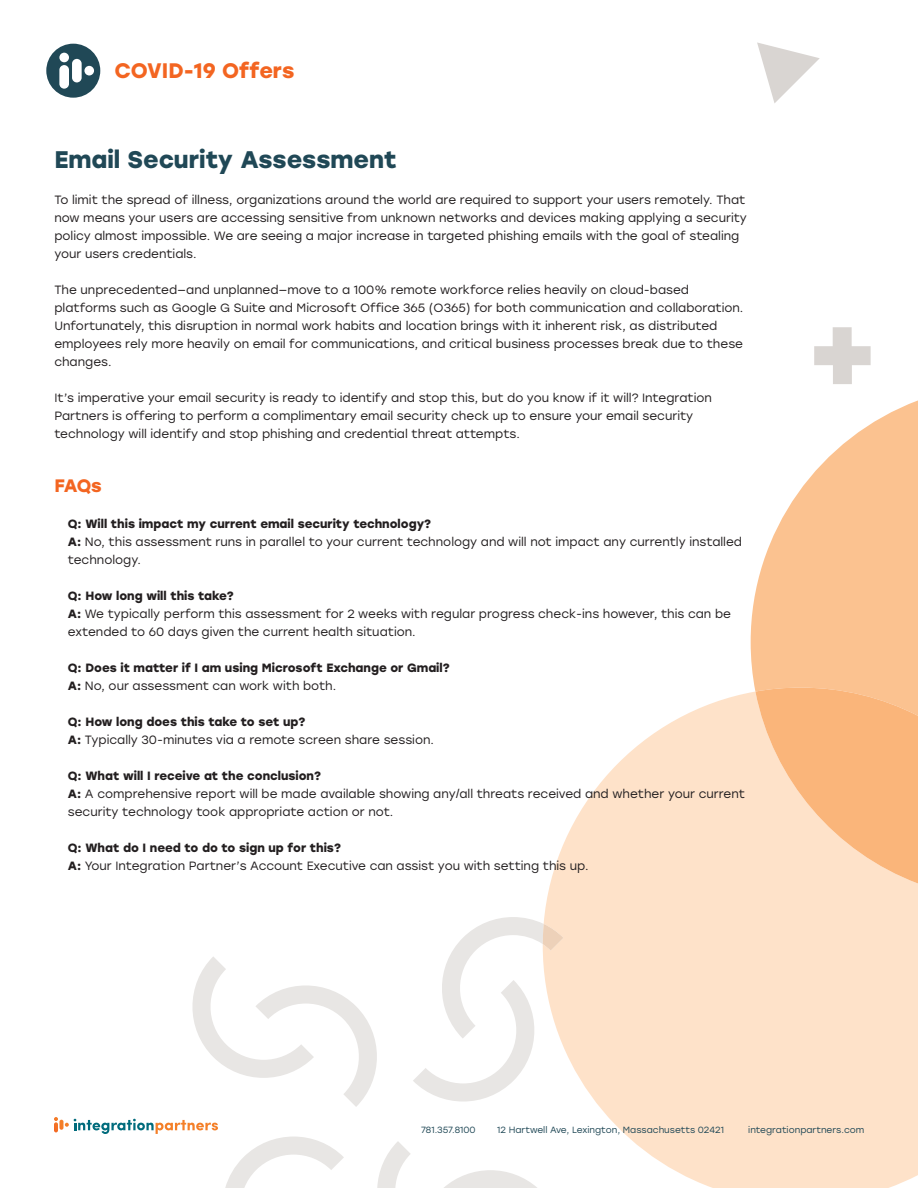
<style>
.page{position:relative;width:918px;height:1188px;background:#fff}
.page>*{position:absolute;margin:0;border:0;box-sizing:border-box;transform-origin:0 0}
.t1{font:700 24px "Stolzl";color:#204856}
.t2{font:700 21px "Stolzl";color:#f36521}
.t3{font:700 18px "Stolzl";color:#f36521}
.t4{font:12px/18px "Stolzl";color:#231f20}
.t5{font:700 12px/18px "Stolzl";color:#231f20}
.t6{font:9px "Stolzl";color:#204856}
.s1{font-weight:700}
.s2{font-weight:400}
</style>
<div class="page">
<svg style="left:192px;top:957px;width:185px;height:150px"></svg>
<svg style="left:377px;top:1141px;width:34px;height:47px"></svg>
<svg style="left:444px;top:1170px;width:93px;height:18px"></svg>
<svg style="left:225px;top:1137px;width:119px;height:51px"></svg>
<svg style="left:544px;top:692px;width:374px;height:496px;background:#fee6d1"></svg>
<svg style="left:413px;top:917px;width:150px;height:185px"></svg>
<svg style="left:751px;top:400px;width:167px;height:316px;fill:#fbc290"></svg>
<svg style="left:755px;top:688px;width:163px;height:195px;background:#fbc393"></svg>
<svg style="left:814px;top:327px;width:57px;height:57px"></svg>
<svg style="left:757px;top:42px;width:63px;height:61px"></svg>
<svg style="left:54px;top:1117px;width:164px;height:17px"></svg>
<svg style="left:46px;top:44px;width:54px;height:54px"></svg>
<h2 class="t2" style="left:115px;top:55px;width:181px">COVID-19 Offers</h2>
<h1 class="t1" style="left:54px;top:142px;width:344px">Email Security Assessment</h1>
<p class="t4" style="left:54px;top:190px;width:694px">To limit the spread of illness, organizations around the world are required to support your users remotely. That now means your users are accessing sensitive from unknown networks and devices making applying a security policy almost impossible. We are seeing a major increase in targeted phishing emails with the goal of stealing your users credentials.</p>
<p class="t4" style="left:54px;top:280px;width:691px">The unprecedented—and unplanned—move to a 100% remote workforce relies heavily on cloud-based platforms such as Google G Suite and Microsoft Office 365 (O365) for both communication and collaboration.<br>Unfortunately, this disruption in normal work habits and location brings with it inherent risk, as distributed employees rely more heavily on email for communications, and critical business processes break due to these changes.</p>
<p class="t4" style="left:54px;top:388px;width:659px">It’s imperative your email security is ready to identify and stop this, but do you know if it will? Integration<br>Partners is offering to perform a complimentary email security check up to ensure your email security technology will identify and stop phishing and credential threat attempts.</p>
<h3 class="t3" style="left:54px;top:472px;width:49px">FAQs</h3>
<p class="t4" style="left:68px;top:514px;width:676px"><span class="s1">Q: Will this impact my current email security technology?<br>A:</span> No, this assessment runs in parallel to your current technology and will not impact any currently installed technology.</p>
<p class="t4" style="left:68px;top:586px;width:665px"><span class="s1">Q: How long will this take?<br>A:</span> We typically perform this assessment for 2 weeks with regular progress check-ins however, this can be extended to 60 days given the current health situation.</p>
<p class="t5" style="left:68px;top:658px;width:383px">Q: Does it matter if I am using Microsoft Exchange or Gmail?<br>A: <span class="s2">No, our assessment can work with both.</span></p>
<p class="t4" style="left:68px;top:712px;width:368px"><span class="s1">Q: How long does this take to set up?<br>A:</span> Typically 30-minutes via a remote screen share session.</p>
<p class="t4" style="left:68px;top:766px;width:679px"><span class="s1">Q: What will I receive at the conclusion?<br>A:</span> A comprehensive report will be made available showing any/all threats received and whether your current security technology took appropriate action or not.</p>
<p class="t4" style="left:68px;top:838px;width:522px"><span class="s1">Q: What do I need to do to sign up for this?<br>A:</span> Your Integration Partner’s Account Executive can assist you with setting this up.</p>
<p class="t6" style="left:421px;top:1123px;width:56px">781.357.8100</p>
<p class="t6" style="left:497px;top:1123px;width:228px">12 Hartwell Ave, Lexington, Massachusetts 02421</p>
<p class="t6" style="left:748px;top:1123px;width:118px">integrationpartners.com</p>
</div>
